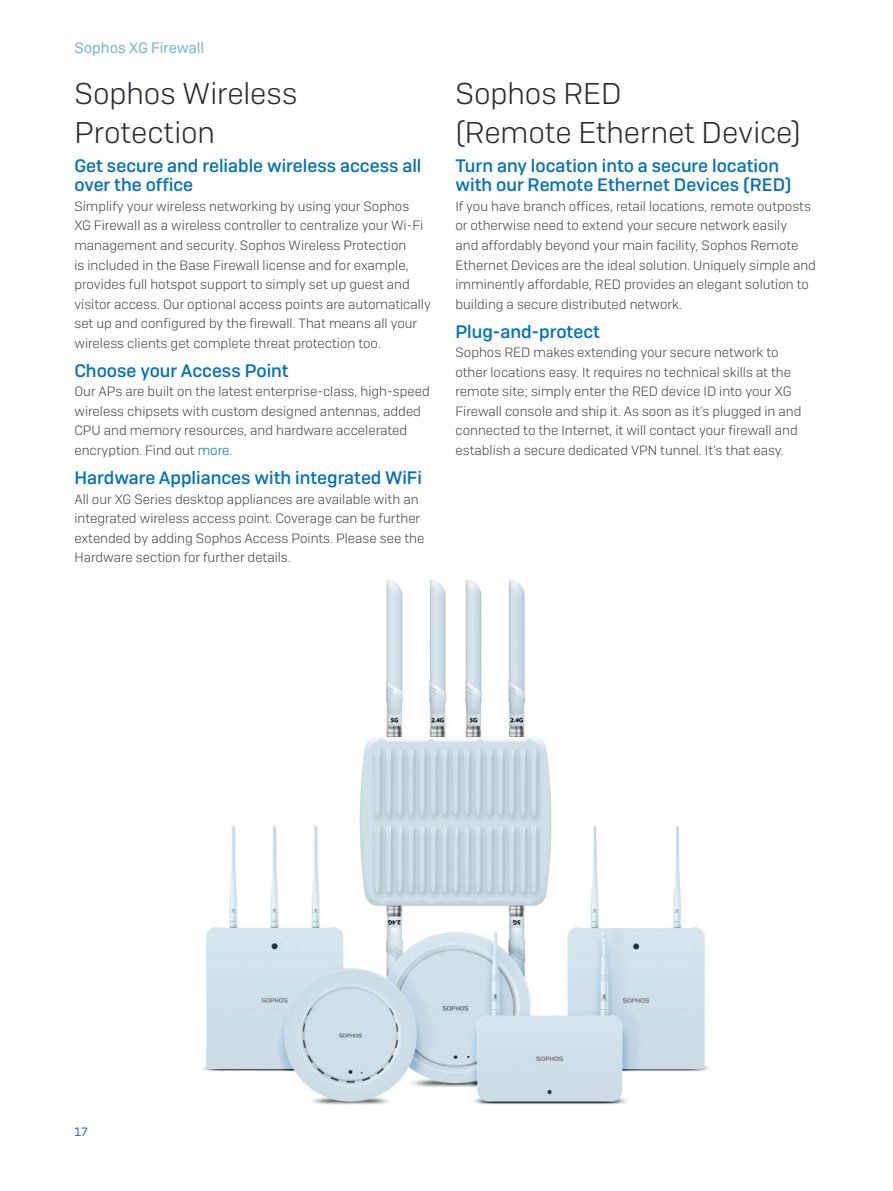
<style>
.page{position:relative;width:893px;height:1191px;background:#fff}
.page>*{position:absolute;margin:0;border:0;box-sizing:border-box;transform-origin:0 0}
.Page_Title{font:300 30px/39px "Sophos Sans";letter-spacing:-.005em;color:#282c31}
.Subheading_1{font:500 18px/19.5px "Sophos Sans";color:#0072bc}
.t1{font:15px "Sophos Sans";color:#6eb2e2}
.Body_Copy{font:300 13.5px/19.5px "Sophos Sans";color:#43494d}
.t2{font:12px "Sophos Sans";color:#0072bc}
.s1{color:#0072bc}
</style>
<div class="page">
<img style="left:203px;top:579px;width:506px;height:526px">
<p class="t1" style="left:74px;top:39px;width:131px">Sophos XG Firewall</p>
<p class="Page_Title" style="left:74px;top:73px;width:225px">Sophos Wireless<br>Protection</p>
<p class="Subheading_1" style="left:74px;top:156px;width:349px">Get secure and reliable wireless access all over the office</p>
<p class="Body_Copy" style="left:74px;top:196px;width:358px">Simplify your wireless networking by using your Sophos<br>XG Firewall as a wireless controller to centralize your Wi-Fi management and security. Sophos Wireless Protection<br>is included in the Base Firewall license and for example, provides full hotspot support to simply set up guest and visitor access. Our optional access points are automatically set up and configured by the firewall. That means all your wireless clients get complete threat protection too.</p>
<p class="Subheading_1" style="left:74px;top:360px;width:216px">Choose your Access Point</p>
<p class="Body_Copy" style="left:74px;top:381px;width:357px">Our APs are built on the latest enterprise-class, high-speed wireless chipsets with custom designed antennas, added CPU and memory resources, and hardware accelerated encryption. Find out <span class="s1">more</span>.</p>
<p class="Subheading_1" style="left:74px;top:468px;width:349px">Hardware Appliances with integrated WiFi</p>
<p class="Body_Copy" style="left:74px;top:489px;width:352px">All our XG Series desktop appliances are available with an integrated wireless access point. Coverage can be further extended by adding Sophos Access Points. Please see the Hardware section for further details.</p>
<p class="Page_Title" style="left:455px;top:73px;width:347px">Sophos RED<br>(Remote Ethernet Device)</p>
<p class="Subheading_1" style="left:455px;top:156px;width:337px">Turn any location into a secure location with our Remote Ethernet Devices (RED)</p>
<p class="Body_Copy" style="left:455px;top:196px;width:362px">If you have branch offices, retail locations, remote outposts or otherwise need to extend your secure network easily<br>and affordably beyond your main facility, Sophos Remote Ethernet Devices are the ideal solution. Uniquely simple and imminently affordable, RED provides an elegant solution to building a secure distributed network.</p>
<p class="Subheading_1" style="left:455px;top:321px;width:146px">Plug-and-protect</p>
<p class="Body_Copy" style="left:455px;top:342px;width:348px">Sophos RED makes extending your secure network to other locations easy. It requires no technical skills at the remote site; simply enter the RED device ID into your XG Firewall console and ship it. As soon as it’s plugged in and connected to the Internet, it will contact your firewall and establish a secure dedicated VPN tunnel. It’s that easy.</p>
<p class="t2" style="left:74px;top:1124px;width:15px">17</p>
</div>
